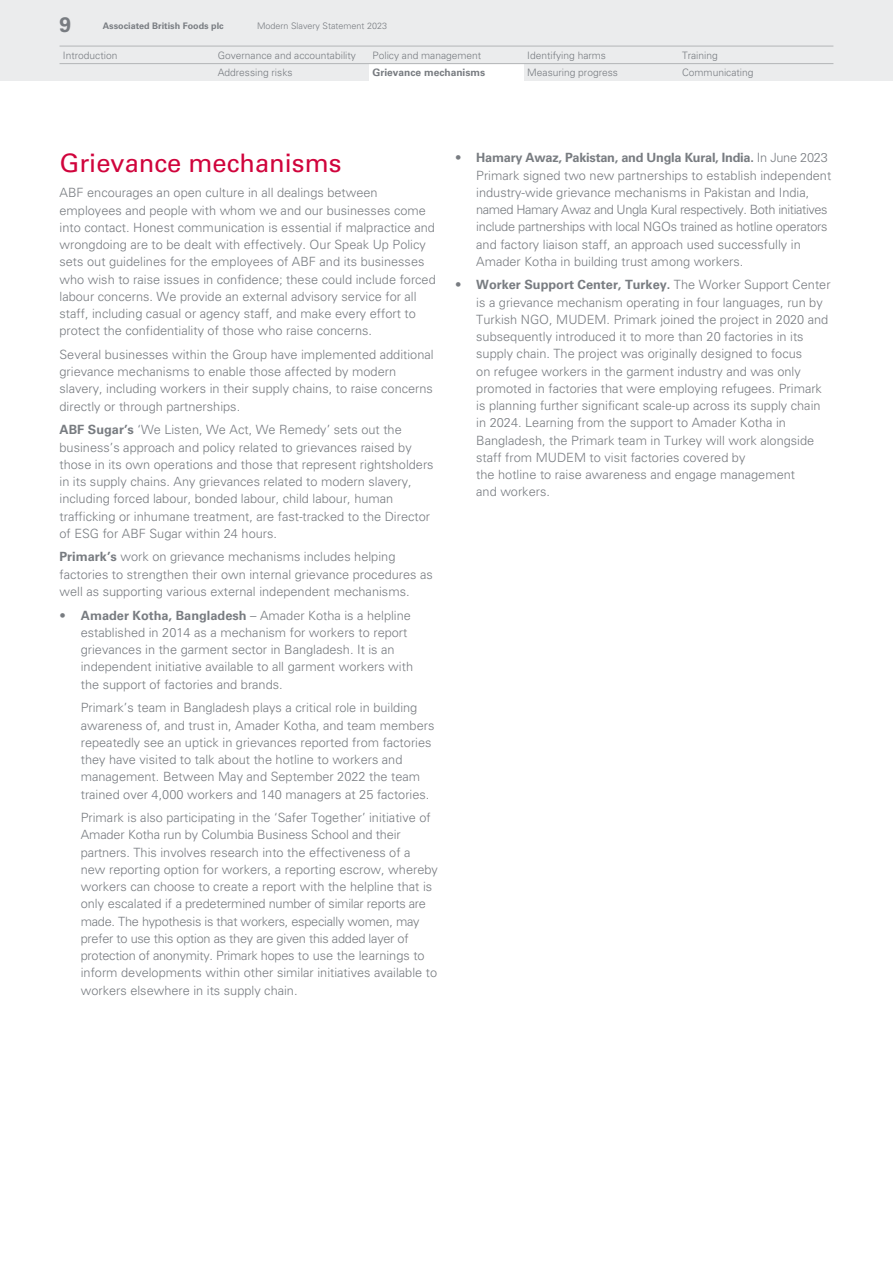
<style>
.page{position:relative;width:893px;height:1263px;background:#fff}
.page>*{position:absolute;margin:0;border:0;box-sizing:border-box;transform-origin:0 0}
.Heading{font:25.5px "Univers LT Std";color:#d0043c}
.t1{font:700 21px "Univers LT Std";color:#787c81}
.Bodytext-Indent-5mm{font:300 12.75px/17.2px "Univers LT Std";color:#787c81}
.Bodytext{font:300 12.75px/17.2px "Univers LT Std";color:#787c81}
.t2{font:300 10.2px "Univers LT Std";color:#787c81}
.t3{font:700 10.2px "Univers LT Std";color:#787c81}
.t4{font:300 9px "Univers LT Std";color:#787c81}
.t5{font:700 9px "Univers LT Std";color:#787c81}
.s1{font-weight:700}
</style>
<div class="page">
<div style="left:0;top:0;width:893px;height:81px;background:#ebeced"></div>
<div style="left:369px;top:64px;width:155px;height:17px;background:#fff"></div>
<hr style="left:60px;top:46px;width:773px;height:1px;background:#b3b5b7">
<hr style="left:60px;top:63px;width:773px;height:1px;background:#b3b5b7">
<h2 class="t1" style="left:60px;top:12px;width:13px">9</h2>
<p class="t5" style="left:103px;top:20px;width:123px">Associated British Foods plc</p>
<p class="t4" style="left:257px;top:20px;width:132px">Modern Slavery Statement 2023</p>
<p class="t2" style="left:218px;top:66px;width:76px">Addressing risks</p>
<p class="t3" style="left:372px;top:67px;width:114px">Grievance mechanisms</p>
<p class="t2" style="left:527px;top:66px;width:92px">Measuring progress</p>
<p class="t2" style="left:682px;top:66px;width:73px">Communicating</p>
<p class="t2" style="left:63px;top:49px;width:56px">Introduction</p>
<p class="t2" style="left:218px;top:49px;width:140px">Governance and accountability</p>
<p class="t2" style="left:372px;top:49px;width:110px">Policy and management</p>
<p class="t2" style="left:527px;top:49px;width:80px">Identifying harms</p>
<p class="t2" style="left:682px;top:49px;width:37px">Training</p>
<p class="Heading" style="left:60px;top:147px;width:283px">Grievance mechanisms</p>
<p class="Bodytext" style="left:60px;top:184px;width:378px">ABF encourages an open culture in all dealings between employees and people with whom we and our businesses come into contact. Honest communication is essential if malpractice and wrongdoing are to be dealt with effectively. Our Speak Up Policy sets out guidelines for the employees of ABF and its businesses who wish to raise issues in confidence; these could include forced labour concerns. We provide an external advisory service for all staff, including casual or agency staff, and make every effort to protect the confidentiality of those who raise concerns.</p>
<p class="Bodytext" style="left:60px;top:346px;width:376px">Several businesses within the Group have implemented additional grievance mechanisms to enable those affected by modern slavery, including workers in their supply chains, to raise concerns directly or through partnerships.</p>
<p class="Bodytext" style="left:60px;top:421px;width:376px"><span class="s1">ABF Sugar’s</span> ‘We Listen, We Act, We Remedy’ sets out the business’s approach and policy related to grievances raised by those in its own operations and those that represent rightsholders in its supply chains. Any grievances related to modern slavery, including forced labour, bonded labour, child labour, human trafficking or inhumane treatment, are fast-tracked to the Director of ESG for ABF Sugar within 24 hours.</p>
<p class="Bodytext" style="left:60px;top:548px;width:375px"><span class="s1">Primark’s</span> work on grievance mechanisms includes helping factories to strengthen their own internal grievance procedures as well as supporting various external independent mechanisms.</p>
<p class="Bodytext-Indent-5mm" style="left:81px;top:606px;width:334px;text-indent:-21px">• <span class="s1">Amader Kotha, Bangladesh</span> – Amader Kotha is a helpline established in 2014 as a mechanism for workers to report grievances in the garment sector in Bangladesh. It is an independent initiative available to all garment workers with the support of factories and brands.</p>
<p class="Bodytext-Indent-5mm" style="left:81px;top:699px;width:355px">Primark’s team in Bangladesh plays a critical role in building awareness of, and trust in, Amader Kotha, and team members repeatedly see an uptick in grievances reported from factories they have visited to talk about the hotline to workers and management. Between May and September 2022 the team trained over 4,000 workers and 140 managers at 25 factories.</p>
<p class="Bodytext-Indent-5mm" style="left:81px;top:809px;width:359px">Primark is also participating in the ‘Safer Together’ initiative of Amader Kotha run by Columbia Business School and their partners. This involves research into the effectiveness of a new reporting option for workers, a reporting escrow, whereby workers can choose to create a report with the helpline that is only escalated if a predetermined number of similar reports are made. The hypothesis is that workers, especially women, may prefer to use this option as they are given this added layer of protection of anonymity. Primark hopes to use the learnings to inform developments within other similar initiatives available to workers elsewhere in its supply chain.</p>
<p class="Bodytext-Indent-5mm" style="left:476px;top:149px;width:356px;text-indent:-21px">• <span class="s1">Hamary Awaz, Pakistan, and Ungla Kural, India.</span> In June 2023<br>Primark signed two new partnerships to establish independent industry-wide grievance mechanisms in Pakistan and India, named Hamary Awaz and Ungla Kural respectively. Both initiatives include partnerships with local NGOs trained as hotline operators and factory liaison staff, an approach used successfully in Amader Kotha in building trust among workers.</p>
<p class="Bodytext-Indent-5mm" style="left:476px;top:276px;width:356px;text-indent:-21px">• <span class="s1">Worker Support Center, Turkey.</span> The Worker Support Center is a grievance mechanism operating in four languages, run by Turkish NGO, MUDEM. Primark joined the project in 2020 and subsequently introduced it to more than 20 factories in its supply chain. The project was originally designed to focus<br>on refugee workers in the garment industry and was only promoted in factories that were employing refugees. Primark is planning further significant scale-up across its supply chain in 2024. Learning from the support to Amader Kotha in Bangladesh, the Primark team in Turkey will work alongside staff from MUDEM to visit factories covered by<br>the hotline to raise awareness and engage management<br>and workers.</p>
</div>
